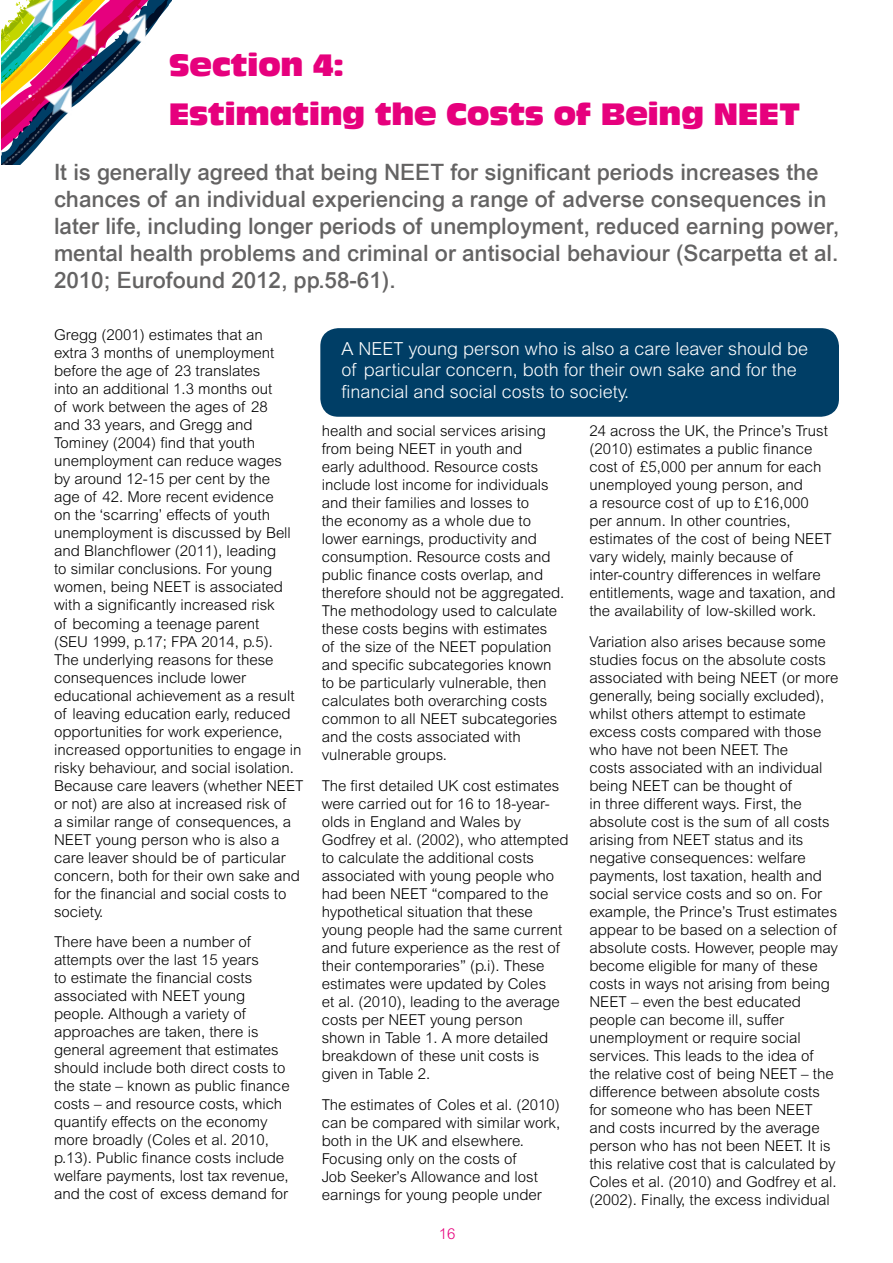
<style>
.page{position:relative;width:893px;height:1263px;background:#fff}
.page>*{position:absolute;margin:0;border:0;box-sizing:border-box;transform-origin:0 0}
.t1{font:30px/48.8px "Antique Olive Compact";letter-spacing:-.02em;color:#e6007d}
.t2{font:500 22.5px/27px "Arial";color:#646363}
.t3{font:300 18px/21.6px "Arial MT Std";color:#fff}
.t4{font:300 15px/18px "Arial MT Std";color:#000}
.t5{font:300 15px "Arial MT Std";color:#e6007d}
</style>
<div class="page">
<svg style="left:56px;top:0;width:115px;height:32px"></svg>
<img style="left:1px;top:111px;width:47px;height:54px">
<img style="left:1px;top:0;width:55px;height:111px">
<img style="left:21px;top:16px;width:54px;height:118px">
<img style="left:71px;top:10px;width:78px;height:95px">
<div style="left:320px;top:328px;width:519px;height:89px;background:#003e66;border-radius:18px"></div>
<h1 class="t1" style="left:169px;top:41px;width:633px">Section 4:<br>Estimating the Costs of Being NEET</h1>
<p class="t2" style="left:54px;top:158px;width:786px">It is generally agreed that being NEET for significant periods increases the chances of an individual experiencing a range of adverse consequences in later life, including longer periods of unemployment, reduced earning power, mental health problems and criminal or antisocial behaviour (Scarpetta et al.<br>2010; Eurofound 2012, pp.58-61).</p>
<p class="t4" style="left:54px;top:327px;width:251px">Gregg (2001) estimates that an<br>extra 3 months of unemployment before the age of 23 translates<br>into an additional 1.3 months out<br>of work between the ages of 28<br>and 33 years, and Gregg and<br>Tominey (2004) find that youth unemployment can reduce wages<br>by around 12-15 per cent by the<br>age of 42. More recent evidence<br>on the ‘scarring’ effects of youth unemployment is discussed by Bell and Blanchflower (2011), leading<br>to similar conclusions. For young women, being NEET is associated with a significantly increased risk<br>of becoming a teenage parent<br>(SEU 1999, p.17; FPA 2014, p.5).<br>The underlying reasons for these consequences include lower educational achievement as a result of leaving education early, reduced opportunities for work experience, increased opportunities to engage in risky behaviour, and social isolation.<br>Because care leavers (whether NEET or not) are also at increased risk of<br>a similar range of consequences, a<br>NEET young person who is also a care leaver should be of particular concern, both for their own sake and for the financial and social costs to society.</p>
<p class="t4" style="left:54px;top:934px;width:237px">There have been a number of attempts over the last 15 years<br>to estimate the financial costs associated with NEET young people. Although a variety of approaches are taken, there is general agreement that estimates should include both direct costs to the state – known as public finance costs – and resource costs, which quantify effects on the economy more broadly (Coles et al. 2010, p.13). Public finance costs include welfare payments, lost tax revenue, and the cost of excess demand for</p>
<p class="t3" style="left:342px;top:338px;width:468px">A NEET young person who is also a care leaver should be of particular concern, both for their own sake and for the financial and social costs to society.</p>
<p class="t4" style="left:322px;top:423px;width:244px">health and social services arising from being NEET in youth and<br>early adulthood. Resource costs include lost income for individuals and their families and losses to<br>the economy as a whole due to lower earnings, productivity and consumption. Resource costs and public finance costs overlap, and therefore should not be aggregated.<br>The methodology used to calculate these costs begins with estimates<br>of the size of the NEET population and specific subcategories known to be particularly vulnerable, then calculates both overarching costs common to all NEET subcategories and the costs associated with vulnerable groups.</p>
<p class="t4" style="left:322px;top:777px;width:248px">The first detailed UK cost estimates were carried out for 16 to 18-year&shy;olds in England and Wales by<br>Godfrey et al. (2002), who attempted to calculate the additional costs associated with young people who had been NEET “compared to the hypothetical situation that these young people had the same current and future experience as the rest of their contemporaries” (p.i). These estimates were updated by Coles<br>et al. (2010), leading to the average costs per NEET young person shown in Table 1. A more detailed breakdown of these unit costs is given in Table 2.</p>
<p class="t4" style="left:322px;top:1096px;width:240px">The estimates of Coles et al. (2010) can be compared with similar work, both in the UK and elsewhere.<br>Focusing only on the costs of<br>Job Seeker’s Allowance and lost earnings for young people under</p>
<p class="t5" style="left:439px;top:1225px;width:18px">16</p>
<p class="t4" style="left:589px;top:422px;width:248px">24 across the UK, the Prince’s Trust (2010) estimates a public finance cost of £5,000 per annum for each unemployed young person, and<br>a resource cost of up to £16,000<br>per annum. In other countries, estimates of the cost of being NEET vary widely, mainly because of inter-country differences in welfare entitlements, wage and taxation, and the availability of low-skilled work.</p>
<p class="t4" style="left:589px;top:633px;width:251px">Variation also arises because some studies focus on the absolute costs associated with being NEET (or more generally, being socially excluded), whilst others attempt to estimate excess costs compared with those who have not been NEET. The<br>costs associated with an individual being NEET can be thought of<br>in three different ways. First, the absolute cost is the sum of all costs arising from NEET status and its negative consequences: welfare payments, lost taxation, health and social service costs and so on. For example, the Prince’s Trust estimates appear to be based on a selection of absolute costs. However, people may become eligible for many of these costs in ways not arising from being NEET – even the best educated people can become ill, suffer unemployment or require social services. This leads to the idea of<br>the relative cost of being NEET – the difference between absolute costs for someone who has been NEET and costs incurred by the average person who has not been NEET. It is this relative cost that is calculated by Coles et al. (2010) and Godfrey et al. (2002). Finally, the excess individual</p>
</div>
